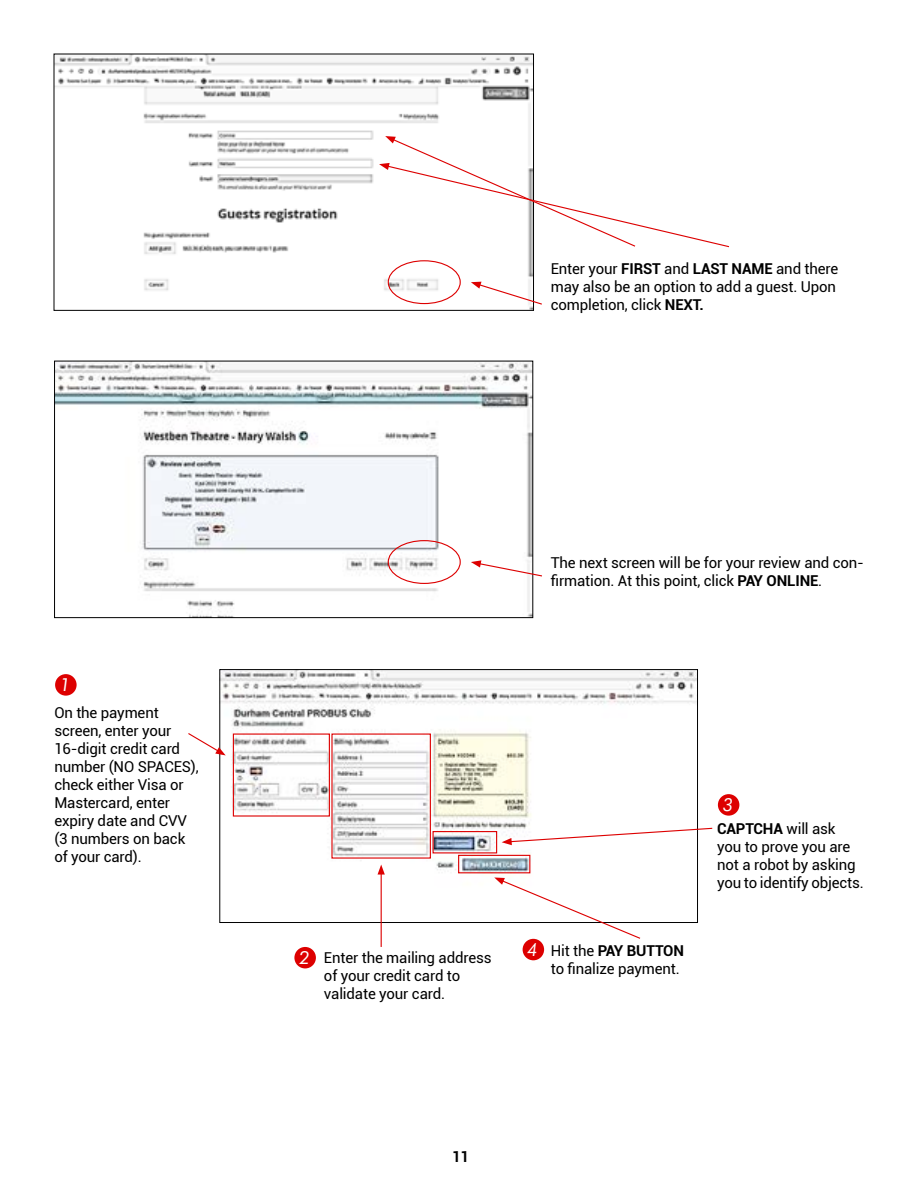
<style>
.page{position:relative;width:918px;height:1188px;background:#fff}
.page>*{position:absolute;margin:0;border:0;box-sizing:border-box;transform-origin:0 0}
.t1{font:italic 18px "Futura BT";color:#fff}
.t2{font:15px/18px "Roboto";letter-spacing:-.01em;color:#000}
.t3{font:700 15px "Roboto";color:#000}
.s1{font-weight:700}
</style>
<div class="page">
<img style="left:56px;top:56px;width:476px;height:253px">
<div style="left:54px;top:54px;width:480px;height:257px;border:1px solid #000"></div>
<img style="left:56px;top:363px;width:475px;height:253px">
<div style="left:54px;top:361px;width:479px;height:257px;border:1px solid #000"></div>
<div style="left:388px;top:260px;width:73px;height:44px;border:1px solid #d00;border-radius:50%"></div>
<div style="left:388px;top:540px;width:73px;height:44px;border:1px solid #d00;border-radius:50%"></div>
<svg style="left:471px;top:282px;width:71px;height:24px"></svg>
<svg style="left:379px;top:136px;width:350px;height:112px"></svg>
<svg style="left:471px;top:560px;width:71px;height:17px"></svg>
<img style="left:222px;top:671px;width:474px;height:250px">
<div style="left:220px;top:669px;width:478px;height:254px;border:1px solid #000"></div>
<div style="left:233px;top:734px;width:97px;height:83px;border:1px solid #d00"></div>
<svg style="left:188px;top:732px;width:38px;height:23px"></svg>
<hr style="left:381px;top:872px;width:1px;height:75px;background:#d00">
<svg style="left:378px;top:865px;width:7px;height:10px"></svg>
<div style="left:433px;top:831px;width:64px;height:22px;border:1px solid #d00"></div>
<svg style="left:502px;top:827px;width:211px;height:18px"></svg>
<div style="left:458px;top:855px;width:72px;height:18px;border:1px solid #d00"></div>
<svg style="left:494px;top:878px;width:148px;height:62px"></svg>
<div style="left:55px;top:674px;width:22px;height:22px;background:#d00;border-radius:50%"></div>
<div style="left:294px;top:947px;width:22px;height:21px;background:#d00;border-radius:50%"></div>
<div style="left:718px;top:794px;width:21px;height:22px;background:#d00;border-radius:50%"></div>
<div style="left:523px;top:939px;width:21px;height:21px;background:#d00;border-radius:50%"></div>
<p class="t1" style="left:60px;top:674px;width:12px">1</p>
<p class="t2" style="left:54px;top:703px;width:146px">On the payment screen, enter your<br>16-digit credit card number (NO SPACES), check either Visa or<br>Mastercard, enter expiry date and CVV (3 numbers on back of your card).</p>
<p class="t2" style="left:551px;top:259px;width:289px">Enter your <span class="s1">FIRST</span> and <span class="s1">LAST NAME</span> and there may also be an option to add a guest. Upon completion, click <span class="s1">NEXT.</span></p>
<p class="t2" style="left:551px;top:553px;width:315px">The next screen will be for your review and con&shy;firmation. At this point, click <span class="s1">PAY ONLINE</span>.</p>
<p class="t1" style="left:299px;top:947px;width:12px">2</p>
<p class="t1" style="left:527px;top:939px;width:12px">4</p>
<p class="t2" style="left:324px;top:948px;width:169px">Enter the mailing address of your credit card to validate your card.</p>
<p class="t2" style="left:551px;top:941px;width:135px">Hit the <span class="s1">PAY BUTTON </span>to finalize payment.</p>
<p class="t1" style="left:723px;top:794px;width:12px">3</p>
<p class="t2" style="left:717px;top:819px;width:148px"><span class="s1">CAPTCHA</span> will ask<br>you to prove you are not a robot by asking you to identify objects.</p>
<p class="t3" style="left:452px;top:1146px;width:19px">11</p>
</div>
